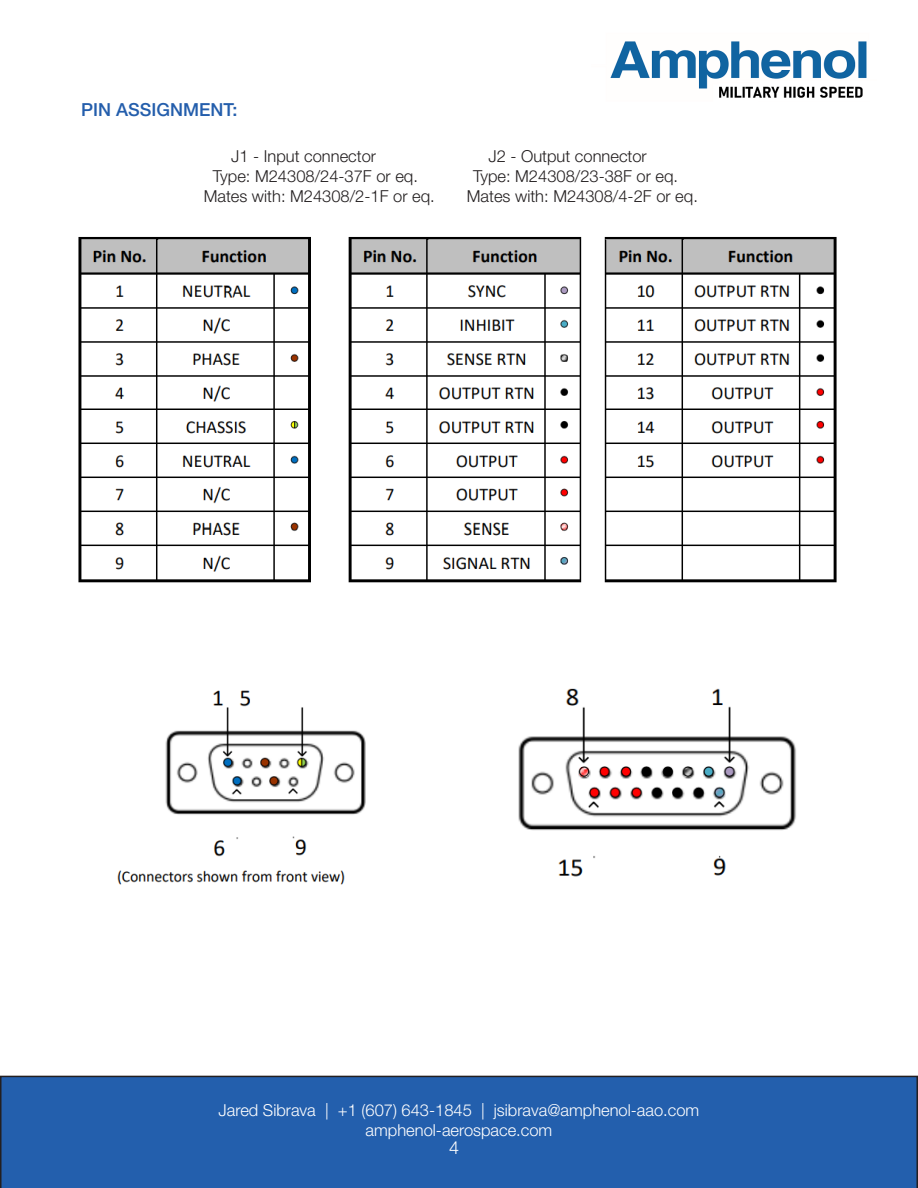
<style>
.page{position:relative;width:918px;height:1188px;background:#fff}
.page>*{position:absolute;margin:0;border:0;box-sizing:border-box;transform-origin:0 0}
.t1{font:500 18px "Helvetica Neue LT Std";color:#245eac}
.t2{font:300 18px "Helvetica Neue LT Std";color:#fff}
.t3{font:300 16.5px "Helvetica Neue LT Std";color:#231f20}
.t4{font:300 16.5px/19.8px "Helvetica Neue LT Std";color:#fff;text-align:center}
</style>
<div class="page">
<img style="left:610px;top:41px;width:257px;height:57px">
<div style="left:0;top:1076px;width:918px;height:112px;background:#235fad"></div>
<img style="left:78px;top:236px;width:759px;height:347px">
<img style="left:117px;top:690px;width:249px;height:195px">
<img style="left:518px;top:688px;width:278px;height:189px">
<p class="t1" style="left:81px;top:99px;width:158px">PIN ASSIGNMENT:</p>
<p class="t3" style="left:231px;top:146px;width:146px">J1 - Input connector</p>
<p class="t3" style="left:489px;top:146px;width:160px">J2 - Output connector</p>
<p class="t3" style="left:213px;top:166px;width:207px">Type: M24308/24-37F or eq.</p>
<p class="t3" style="left:473px;top:166px;width:207px">Type: M24308/23-38F or eq.</p>
<p class="t3" style="left:204px;top:186px;width:233px">Mates with: M24308/2-1F or eq.</p>
<p class="t3" style="left:467px;top:186px;width:233px">Mates with: M24308/4-2F or eq.</p>
<p class="t4" style="left:219px;top:1100px;width:482px">Jared Sibrava | +1 (607) 643-1845 | jsibrava@amphenol-aao.com amphenol-aerospace.com</p>
<p class="t2" style="left:449px;top:1136px;width:12px">4</p>
</div>
